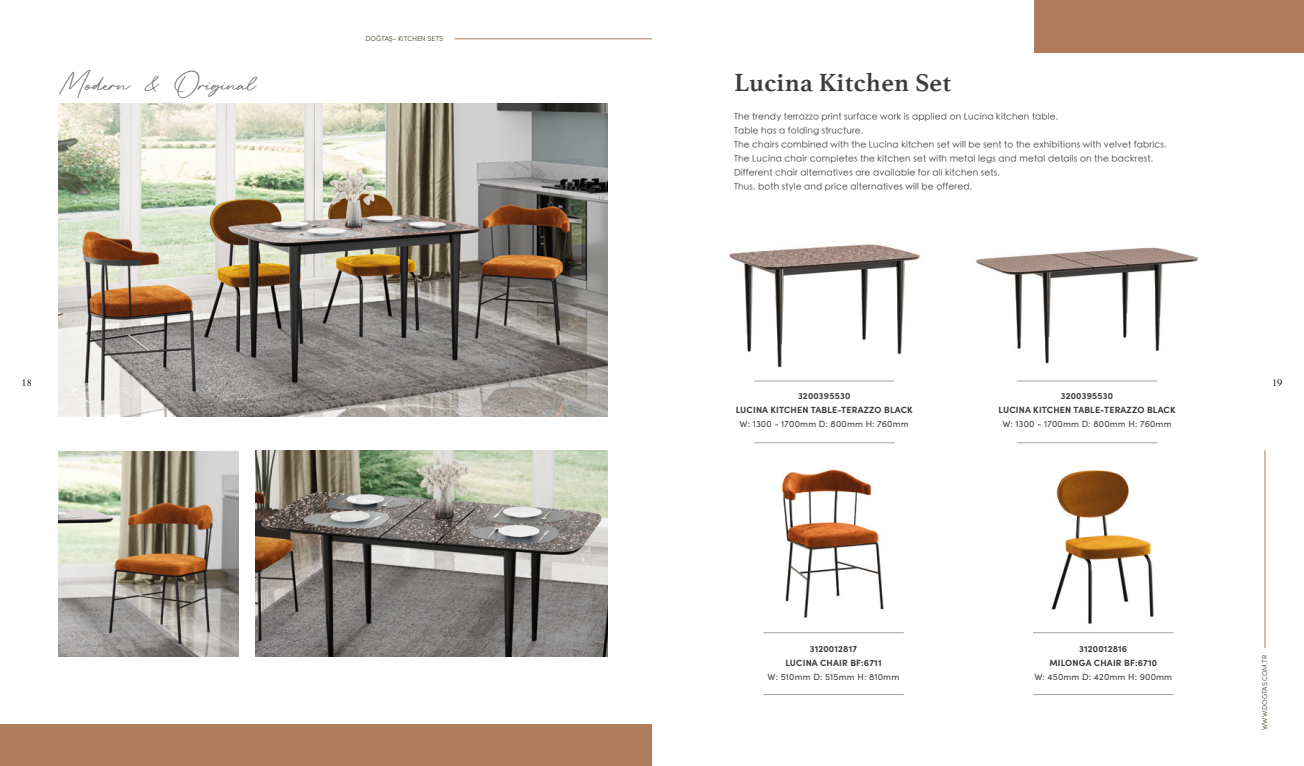
<style>
.page{position:relative;width:1304px;height:766px;background:#fff}
.page>*{position:absolute;margin:0;border:0;box-sizing:border-box;transform-origin:0 0}
.t1{font:39px "Retro Signature";letter-spacing:-.025em;color:#706f6f}
.t2{font:700 26px "Athelas";letter-spacing:.01em;color:#3c3c3d}
.t3{font:10px "Cardo";color:#000}
.t4{font:300 9px/14px "ST Heiti SC";letter-spacing:.02em;color:#3c3c3d}
.t5{font:700 9px/14px "Sofia Pro";letter-spacing:.02em;color:#3c3c3d;text-align:center}
.t6{font:9px "Sofia Pro";letter-spacing:.02em;color:#3c3c3d}
.t7{font:300 7px "Sofia Pro";color:#3a3518}
</style>
<div class="page">
<hr style="left:1264px;top:450px;width:1px;height:198px;background:#b17c5d">
<div style="left:0;top:724px;width:652px;height:41px;background:#b17c5d"></div>
<div style="left:1034px;top:0;width:270px;height:52px;background:#b17c5d"></div>
<img style="left:58px;top:104px;width:550px;height:313px">
<img style="left:58px;top:451px;width:181px;height:205px">
<img style="left:255px;top:450px;width:353px;height:206px">
<img style="left:729px;top:244px;width:191px;height:124px">
<img style="left:976px;top:247px;width:223px;height:117px">
<img style="left:782px;top:469px;width:102px;height:149px">
<img style="left:1051px;top:470px;width:103px;height:154px">
<hr style="left:754px;top:380px;width:140px;height:1px;background:#a4a5a7">
<hr style="left:1017px;top:380px;width:140px;height:1px;background:#a4a5a7">
<hr style="left:763px;top:632px;width:141px;height:1px;background:#a4a5a7">
<hr style="left:1033px;top:632px;width:140px;height:1px;background:#a4a5a7">
<hr style="left:754px;top:442px;width:140px;height:1px;background:#a4a5a7">
<hr style="left:1017px;top:442px;width:140px;height:1px;background:#a4a5a7">
<hr style="left:763px;top:693px;width:141px;height:1px;background:#a4a5a7">
<hr style="left:1033px;top:693px;width:140px;height:1px;background:#a4a5a7">
<hr style="left:454px;top:38px;width:198px;height:1px;background:#b17c5d">
<h1 class="t1" style="left:58px;top:62px;width:199px">Modern &amp; Original</h1>
<p class="t7" style="left:366px;top:34px;width:79px">DOĞTAŞ- KITCHEN SETS</p>
<h2 class="t2" style="left:734px;top:61px;width:219px">Lucina Kitchen Set</h2>
<p class="t4" style="left:734px;top:108px;width:434px">The trendy terrazzo print surface work is applied on Lucina kitchen table.<br>Table has a folding structure.<br>The chairs combined with the Lucina kitchen set will be sent to the exhibitions with velvet fabrics.<br>The Lucina chair completes the kitchen set with metal legs and metal details on the backrest.<br>Different chair alternatives are available for all kitchen sets.<br>Thus, both style and price alternatives will be offered.</p>
<p class="t3" style="left:22px;top:375px;width:12px">18</p>
<p class="t3" style="left:1272px;top:375px;width:12px">19</p>
<p class="t5" style="left:736px;top:387px;width:179px">3200395530<br>LUCINA KITCHEN TABLE-TERAZZO BLACK</p>
<p class="t6" style="left:740px;top:417px;width:171px">W: 1300 - 1700mm D: 800mm H: 760mm</p>
<p class="t5" style="left:999px;top:387px;width:179px">3200395530<br>LUCINA KITCHEN TABLE-TERAZZO BLACK</p>
<p class="t6" style="left:1002px;top:417px;width:171px">W: 1300 - 1700mm D: 800mm H: 760mm</p>
<p class="t5" style="left:785px;top:641px;width:98px">3120012817<br>LUCINA CHAIR BF:6711</p>
<p class="t6" style="left:768px;top:670px;width:133px">W: 510mm D: 515mm H: 810mm</p>
<p class="t5" style="left:1049px;top:641px;width:109px">3120012816<br>MILONGA CHAIR BF:6710</p>
<p class="t6" style="left:1034px;top:670px;width:139px">W: 450mm D: 420mm H: 900mm</p>
<p class="t7" style="left:1260px;top:729px;width:76px;rotate:-90deg">WWW.DOGTAS.COM.TR</p>
</div>
